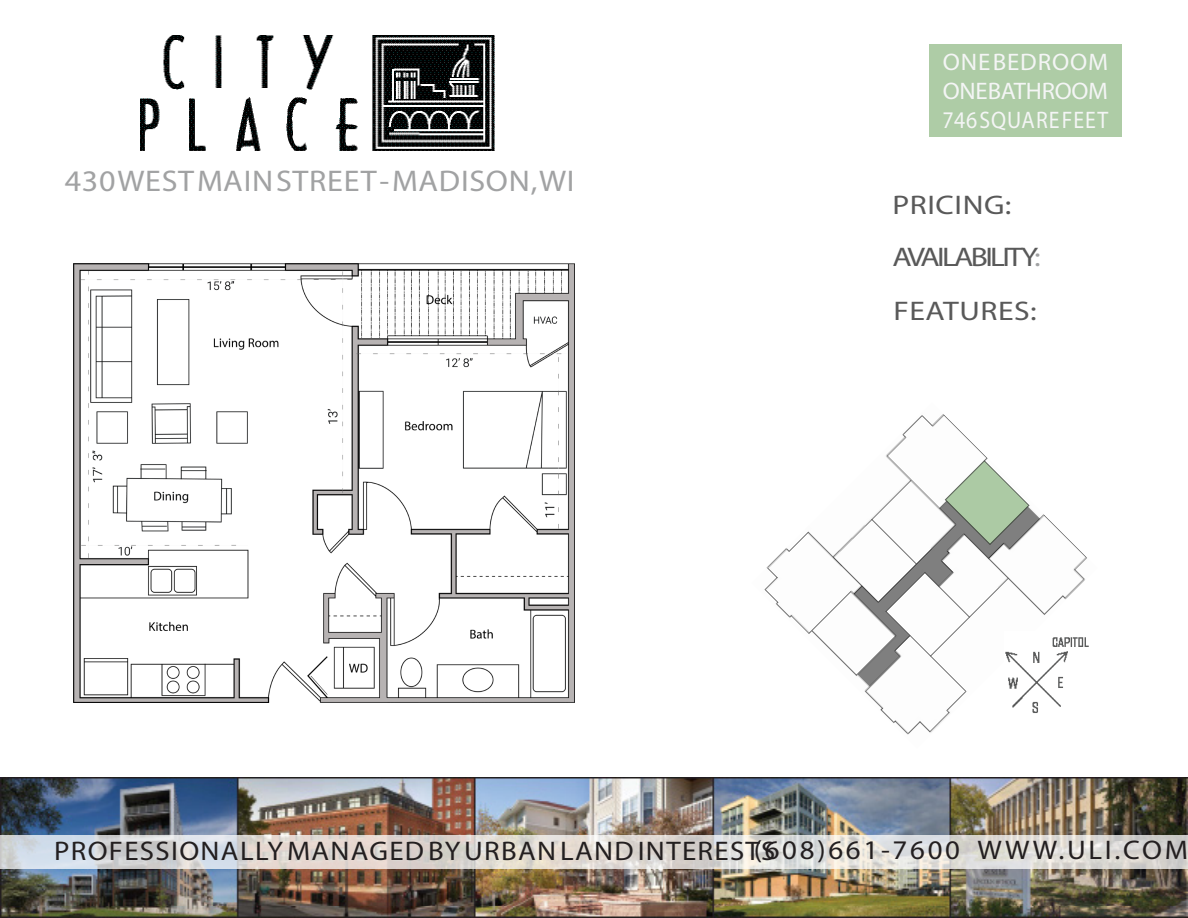
<style>
.page{position:relative;width:1188px;height:918px;background:#fff}
.page>*{position:absolute;margin:0;border:0;box-sizing:border-box;transform-origin:0 0}
.t1{font:30px "Myriad Pro";letter-spacing:.025em;color:#a1a2a3;scale:1.07 1}
.t2{font:27px "Myriad Pro";letter-spacing:.045em;color:#231f20;scale:1.07 1}
.t3{font:27px "Myriad Pro";letter-spacing:.095em;color:#231f20;scale:1.07 1}
.t4{font:27px "Myriad Pro";letter-spacing:.02em;color:#595959;scale:1.17 1}
.t5{font:27px "Myriad Pro";letter-spacing:-.085em;color:#595959;scale:1.17 1}
.t6{font:24px "Myriad Pro";letter-spacing:.035em;color:#f4f5f5;scale:.91 1}
.t7{font:24px "Myriad Pro";letter-spacing:-.01em;color:#f4f5f5}
.t8{font:24px "Myriad Pro";letter-spacing:.035em;color:#f4f5f5;scale:1.04 1}
.s1{color:#a1a2a3}
</style>
<div class="page">
<img style="left:0;top:778px;width:1188px;height:140px">
<svg style="left:0;top:835px;width:1188px;height:33px;background:#dcd9d6"></svg>
<div style="left:929px;top:44px;width:192px;height:93px;background:#aecca6"></div>
<img style="left:73px;top:263px;width:501px;height:440px">
<img style="left:140px;top:36px;width:355px;height:114px">
<img style="left:764px;top:414px;width:323px;height:321px">
<img style="left:1005px;top:632px;width:84px;height:88px">
<p class="t1" style="left:65px;top:162px;width:478px">430 WEST MAIN STREET - MADISON, WI</p>
<p class="t8" style="left:943px;top:47px;width:161px">ONE BEDROOM</p>
<p class="t7" style="left:943px;top:76px;width:167px">ONE BATHROOM</p>
<p class="t6" style="left:943px;top:105px;width:184px">746 SQUARE FEET</p>
<p class="t4" style="left:892px;top:188px;width:103px">PRICING:</p>
<p class="t5" style="left:892px;top:241px;width:128px">AVAILABILITY<span class="s1">:</span></p>
<p class="t4" style="left:893px;top:294px;width:124px">FEATURES:</p>
<p class="t3" style="left:754px;top:834px;width:407px">(608)661-7600 WWW.ULI.COM</p>
<p class="t2" style="left:54px;top:834px;width:676px">PROFESSIONALLY MANAGED BY URBAN LAND INTERESTS</p>
</div>
